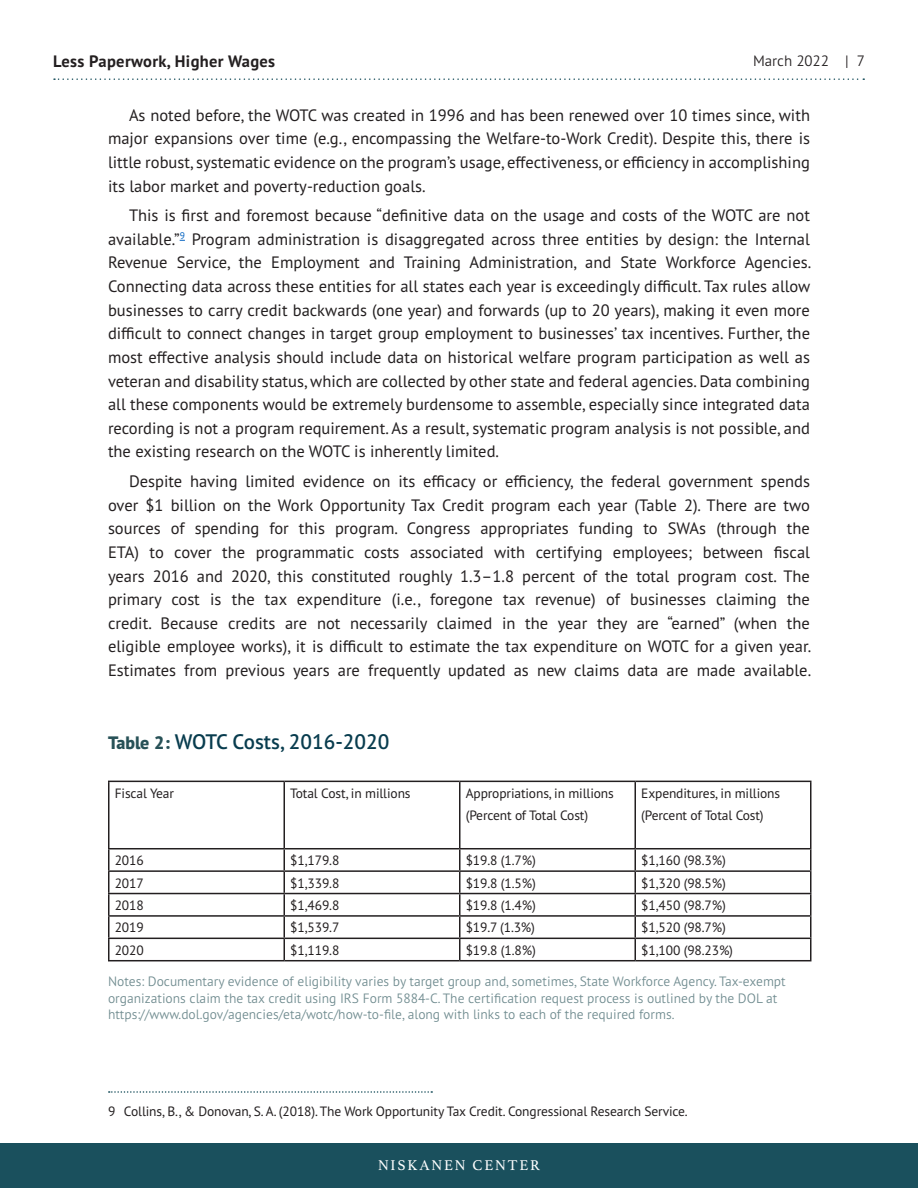
<style>
.page{position:relative;width:918px;height:1188px;background:#fff}
.page>*{position:absolute;margin:0;border:0;box-sizing:border-box;transform-origin:0 0}
.t1{font:600 21px "PT Sans Pro";color:#083c4e}
.Body{font:16.5px/23.7px "PT Sans Pro";color:#231f20;text-align:justify}
.t2{font:700 16.5px "PT Sans Pro";letter-spacing:.02em;color:#231f20}
.t3{font:15px "Athelas";letter-spacing:.12em;color:#fff}
.t4{font:300 15px "PT Sans Pro";color:#231f20}
.Footnote_text{font:13.5px "PT Sans Pro";letter-spacing:-.01em;color:#231f20}
.t5{font:300 13.5px/16.2px "PT Sans Pro";color:#275157}
.s1{font-weight:800;font-size:18px;color:#275157}
</style>
<div class="page">
<div style="left:0;top:1144px;width:918px;height:44px;background:#1a505d"></div>
<svg style="left:54px;top:78px;width:810px;height:2px"></svg>
<hr style="left:108px;top:781px;width:176px;height:1px;background:#231f20">
<hr style="left:108px;top:782px;width:2px;height:66px;background:#231f20">
<hr style="left:284px;top:781px;width:176px;height:1px;background:#231f20">
<hr style="left:284px;top:782px;width:1px;height:66px;background:#231f20">
<hr style="left:460px;top:781px;width:175px;height:1px;background:#231f20">
<hr style="left:459px;top:782px;width:1px;height:66px;background:#231f20">
<hr style="left:635px;top:781px;width:177px;height:1px;background:#231f20">
<hr style="left:634px;top:782px;width:2px;height:66px;background:#231f20">
<hr style="left:810px;top:782px;width:2px;height:66px;background:#231f20">
<hr style="left:108px;top:848px;width:176px;height:1px;background:#231f20">
<hr style="left:108px;top:849px;width:2px;height:21px;background:#231f20">
<hr style="left:284px;top:848px;width:176px;height:1px;background:#231f20">
<hr style="left:460px;top:848px;width:175px;height:1px;background:#231f20">
<hr style="left:635px;top:848px;width:177px;height:1px;background:#231f20">
<hr style="left:634px;top:849px;width:2px;height:21px;background:#231f20">
<hr style="left:810px;top:849px;width:2px;height:21px;background:#231f20">
<hr style="left:108px;top:870px;width:176px;height:2px;background:#231f20">
<hr style="left:108px;top:872px;width:2px;height:21px;background:#231f20">
<hr style="left:284px;top:870px;width:176px;height:2px;background:#231f20">
<hr style="left:460px;top:870px;width:175px;height:2px;background:#231f20">
<hr style="left:635px;top:870px;width:177px;height:2px;background:#231f20">
<hr style="left:634px;top:872px;width:2px;height:21px;background:#231f20">
<hr style="left:810px;top:872px;width:2px;height:21px;background:#231f20">
<hr style="left:108px;top:893px;width:176px;height:1px;background:#231f20">
<hr style="left:108px;top:894px;width:2px;height:21px;background:#231f20">
<hr style="left:284px;top:893px;width:176px;height:1px;background:#231f20">
<hr style="left:460px;top:893px;width:175px;height:1px;background:#231f20">
<hr style="left:635px;top:893px;width:177px;height:1px;background:#231f20">
<hr style="left:634px;top:894px;width:2px;height:21px;background:#231f20">
<hr style="left:810px;top:894px;width:2px;height:21px;background:#231f20">
<hr style="left:108px;top:915px;width:176px;height:2px;background:#231f20">
<hr style="left:108px;top:917px;width:2px;height:21px;background:#231f20">
<hr style="left:284px;top:915px;width:176px;height:2px;background:#231f20">
<hr style="left:460px;top:915px;width:175px;height:2px;background:#231f20">
<hr style="left:635px;top:915px;width:177px;height:2px;background:#231f20">
<hr style="left:634px;top:917px;width:2px;height:21px;background:#231f20">
<hr style="left:810px;top:917px;width:2px;height:21px;background:#231f20">
<hr style="left:108px;top:938px;width:176px;height:1px;background:#231f20">
<hr style="left:108px;top:939px;width:2px;height:21px;background:#231f20">
<hr style="left:284px;top:938px;width:176px;height:1px;background:#231f20">
<svg style="left:284px;top:849px;width:1px;height:111px"></svg>
<hr style="left:460px;top:938px;width:175px;height:1px;background:#231f20">
<svg style="left:459px;top:849px;width:1px;height:111px"></svg>
<hr style="left:635px;top:938px;width:177px;height:1px;background:#231f20">
<hr style="left:634px;top:939px;width:2px;height:21px;background:#231f20">
<hr style="left:810px;top:939px;width:2px;height:21px;background:#231f20">
<hr style="left:108px;top:960px;width:176px;height:1px;background:#231f20">
<hr style="left:284px;top:960px;width:176px;height:1px;background:#231f20">
<hr style="left:460px;top:960px;width:175px;height:1px;background:#231f20">
<hr style="left:635px;top:960px;width:177px;height:1px;background:#231f20">
<svg style="left:109px;top:1091px;width:323px;height:2px"></svg>
<p class="t2" style="left:53px;top:50px;width:223px">Less Paperwork, Higher Wages</p>
<p class="t4" style="left:753px;top:51px;width:113px">March 2022 | 7</p>
<p class="Body" style="left:108px;top:103px;width:704px;text-indent:21px">As noted before, the WOTC was created in 1996 and has been renewed over 10 times since, with major expansions over time (e.g., encompassing the Welfare-to-Work Credit). Despite this, there is little robust, systematic evidence on the program’s usage, effectiveness, or efficiency in accomplishing its labor market and poverty-reduction goals.</p>
<p class="Body" style="left:108px;top:203px;width:705px;text-indent:21px">This is first and foremost because “definitive data on the usage and costs of the WOTC are not available.”<sup>9</sup> Program administration is disaggregated across three entities by design: the Internal Revenue Service, the Employment and Training Administration, and State Workforce Agencies.<br>Connecting data across these entities for all states each year is exceedingly difficult. Tax rules allow businesses to carry credit backwards (one year) and forwards (up to 20 years), making it even more difficult to connect changes in target group employment to businesses’ tax incentives. Further, the most effective analysis should include data on historical welfare program participation as well as veteran and disability status, which are collected by other state and federal agencies. Data combining all these components would be extremely burdensome to assemble, especially since integrated data recording is not a program requirement. As a result, systematic program analysis is not possible, and the existing research on the WOTC is inherently limited.</p>
<p class="Body" style="left:108px;top:469px;width:705px;text-indent:21px">Despite having limited evidence on its efficacy or efficiency, the federal government spends over $1 billion on the Work Opportunity Tax Credit program each year (Table 2). There are two sources of spending for this program. Congress appropriates funding to SWAs (through the ETA) to cover the programmatic costs associated with certifying employees; between fiscal years 2016 and 2020, this constituted roughly 1.3–1.8 percent of the total program cost. The primary cost is the tax expenditure (i.e., foregone tax revenue) of businesses claiming the credit. Because credits are not necessarily claimed in the year they are “earned” (when the eligible employee works), it is difficult to estimate the tax expenditure on WOTC for a given year.<br>Estimates from previous years are frequently updated as new claims data are made available.</p>
<p class="t1" style="left:108px;top:728px;width:283px"><span class="s1">Table 2:</span> WOTC Costs, 2016-2020</p>
<p class="Footnote_text" style="left:115px;top:784px;width:61px">Fiscal Year</p>
<p class="Footnote_text" style="left:290px;top:784px;width:122px">Total Cost, in millions</p>
<p class="Footnote_text" style="left:466px;top:784px;width:150px">Appropriations, in millions</p>
<p class="Footnote_text" style="left:466px;top:807px;width:124px">(Percent of Total Cost)</p>
<p class="Footnote_text" style="left:641px;top:784px;width:140px">Expenditures, in millions</p>
<p class="Footnote_text" style="left:641px;top:807px;width:124px">(Percent of Total Cost)</p>
<p class="Footnote_text" style="left:115px;top:852px;width:31px">2016</p>
<p class="Footnote_text" style="left:290px;top:852px;width:51px">$1,179.8</p>
<p class="Footnote_text" style="left:466px;top:852px;width:72px">$19.8 (1.7%)</p>
<p class="Footnote_text" style="left:641px;top:852px;width:86px">$1,160 (98.3%)</p>
<p class="Footnote_text" style="left:115px;top:874px;width:31px">2017</p>
<p class="Footnote_text" style="left:290px;top:874px;width:51px">$1,339.8</p>
<p class="Footnote_text" style="left:466px;top:874px;width:72px">$19.8 (1.5%)</p>
<p class="Footnote_text" style="left:641px;top:874px;width:86px">$1,320 (98.5%)</p>
<p class="Footnote_text" style="left:115px;top:896px;width:31px">2018</p>
<p class="Footnote_text" style="left:290px;top:896px;width:51px">$1,469.8</p>
<p class="Footnote_text" style="left:466px;top:896px;width:72px">$19.8 (1.4%)</p>
<p class="Footnote_text" style="left:641px;top:896px;width:86px">$1,450 (98.7%)</p>
<p class="Footnote_text" style="left:115px;top:919px;width:31px">2019</p>
<p class="Footnote_text" style="left:290px;top:919px;width:51px">$1,539.7</p>
<p class="Footnote_text" style="left:466px;top:919px;width:71px">$19.7 (1.3%)</p>
<p class="Footnote_text" style="left:641px;top:919px;width:86px">$1,520 (98.7%)</p>
<p class="Footnote_text" style="left:115px;top:941px;width:31px">2020</p>
<p class="Footnote_text" style="left:290px;top:941px;width:51px">$1,119.8</p>
<p class="Footnote_text" style="left:466px;top:941px;width:72px">$19.8 (1.8%)</p>
<p class="Footnote_text" style="left:641px;top:941px;width:93px">$1,100 (98.23%)</p>
<p class="t5" style="left:108px;top:973px;width:679px">Notes: Documentary evidence of eligibility varies by target group and, sometimes, State Workforce Agency. Tax-exempt organizations claim the tax credit using IRS Form 5884-C. The certification request process is outlined by the DOL at https://www.dol.gov/agencies/eta/wotc/how-to-file, along with links to each of the required forms.</p>
<p class="Footnote_text" style="left:108px;top:1102px;width:581px">9 Collins, B., &amp; Donovan, S. A. (2018). The Work Opportunity Tax Credit. Congressional Research Service.</p>
<p class="t3" style="left:378px;top:1156px;width:163px">NISKANEN CENTER</p>
</div>
